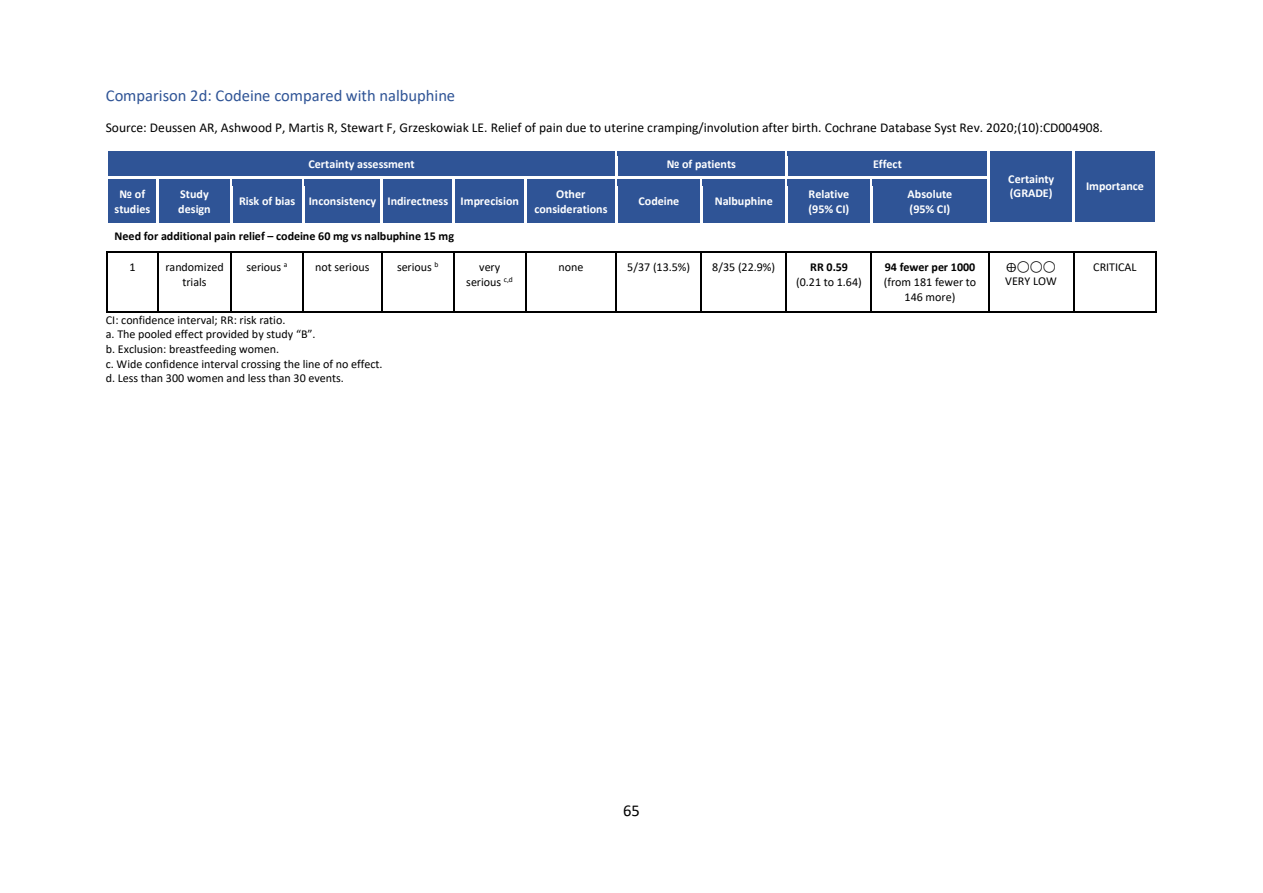
<style>
.page{position:relative;width:1263px;height:893px;background:#fff}
.page>*{position:absolute;margin:0;border:0;box-sizing:border-box;transform-origin:0 0}
.t1{font:16.5px "Calibri";color:#2f5496}
.t2{font:16.5px "Calibri";color:#000}
.t3{font:13.5px "Calibri";color:#000}
.t4{font:12px/14.5px "Calibri";letter-spacing:-.005em;color:#000;text-align:center}
.t5{font:700 12px/14.7px "Calibri";color:#fff}
.t6{font:700 12px "Calibri";color:#000}
.s1{font-weight:700}
.s2{font-family:"Cambria Math"}
</style>
<div class="page">
<div style="left:112px;top:157px;width:498px;height:14px;background:#2f5496"></div>
<div style="left:617px;top:151px;width:168px;height:26px;background:#2f5496"></div>
<div style="left:787px;top:151px;width:200px;height:26px;background:#2f5496"></div>
<div style="left:990px;top:151px;width:83px;height:70px;background:#2f5496"></div>
<div style="left:1075px;top:151px;width:80px;height:70px;background:#2f5496"></div>
<div style="left:108px;top:151px;width:507px;height:6px;background:#2f5496"></div>
<div style="left:107px;top:171px;width:509px;height:6px;background:#2f5496"></div>
<hr style="left:106px;top:157px;width:2px;height:20px;background:#fff">
<hr style="left:615px;top:157px;width:2px;height:20px;background:#fff">
<div style="left:108px;top:181px;width:49px;height:40px;background:#2f5496"></div>
<div style="left:159px;top:181px;width:71px;height:40px;background:#2f5496"></div>
<div style="left:232px;top:181px;width:70px;height:40px;background:#2f5496"></div>
<div style="left:304px;top:181px;width:77px;height:40px;background:#2f5496"></div>
<div style="left:383px;top:181px;width:70px;height:40px;background:#2f5496"></div>
<div style="left:455px;top:181px;width:70px;height:40px;background:#2f5496"></div>
<div style="left:527px;top:181px;width:88px;height:40px;background:#2f5496"></div>
<div style="left:617px;top:181px;width:83px;height:40px;background:#2f5496"></div>
<div style="left:702px;top:181px;width:83px;height:40px;background:#2f5496"></div>
<div style="left:787px;top:181px;width:83px;height:40px;background:#2f5496"></div>
<div style="left:872px;top:181px;width:115px;height:40px;background:#2f5496"></div>
<div style="left:108px;top:179px;width:49px;height:8px;background:#2f5496"></div>
<div style="left:159px;top:179px;width:71px;height:8px;background:#2f5496"></div>
<div style="left:232px;top:179px;width:70px;height:8px;background:#2f5496"></div>
<div style="left:304px;top:179px;width:77px;height:8px;background:#2f5496"></div>
<div style="left:383px;top:179px;width:70px;height:8px;background:#2f5496"></div>
<div style="left:455px;top:179px;width:70px;height:8px;background:#2f5496"></div>
<div style="left:527px;top:179px;width:88px;height:8px;background:#2f5496"></div>
<div style="left:617px;top:179px;width:83px;height:8px;background:#2f5496"></div>
<div style="left:702px;top:179px;width:83px;height:8px;background:#2f5496"></div>
<div style="left:787px;top:179px;width:83px;height:8px;background:#2f5496"></div>
<div style="left:872px;top:179px;width:115px;height:8px;background:#2f5496"></div>
<div style="left:107px;top:216px;width:51px;height:7px;background:#2f5496"></div>
<hr style="left:106px;top:187px;width:2px;height:36px;background:#fff">
<div style="left:158px;top:216px;width:73px;height:7px;background:#2f5496"></div>
<hr style="left:157px;top:187px;width:2px;height:36px;background:#fff">
<div style="left:231px;top:216px;width:72px;height:7px;background:#2f5496"></div>
<hr style="left:230px;top:187px;width:2px;height:36px;background:#fff">
<div style="left:303px;top:216px;width:79px;height:7px;background:#2f5496"></div>
<hr style="left:302px;top:187px;width:2px;height:36px;background:#fff">
<div style="left:382px;top:216px;width:72px;height:7px;background:#2f5496"></div>
<hr style="left:381px;top:187px;width:2px;height:36px;background:#fff">
<div style="left:454px;top:216px;width:72px;height:7px;background:#2f5496"></div>
<hr style="left:453px;top:187px;width:2px;height:36px;background:#fff">
<div style="left:526px;top:216px;width:90px;height:7px;background:#2f5496"></div>
<hr style="left:525px;top:187px;width:2px;height:36px;background:#fff">
<div style="left:616px;top:216px;width:85px;height:7px;background:#2f5496"></div>
<hr style="left:615px;top:187px;width:2px;height:36px;background:#fff">
<div style="left:701px;top:216px;width:85px;height:7px;background:#2f5496"></div>
<hr style="left:700px;top:187px;width:2px;height:36px;background:#fff">
<div style="left:786px;top:216px;width:85px;height:7px;background:#2f5496"></div>
<hr style="left:785px;top:187px;width:2px;height:36px;background:#fff">
<div style="left:871px;top:216px;width:117px;height:7px;background:#2f5496"></div>
<hr style="left:870px;top:187px;width:2px;height:36px;background:#fff">
<hr style="left:987px;top:187px;width:3px;height:36px;background:#fff">
<svg style="left:106px;top:251px;width:3px;height:9px"></svg>
<hr style="left:109px;top:251px;width:48px;height:1px;background:#000">
<hr style="left:158px;top:251px;width:73px;height:1px;background:#000">
<hr style="left:232px;top:251px;width:71px;height:1px;background:#000">
<hr style="left:304px;top:251px;width:77px;height:1px;background:#000">
<hr style="left:382px;top:251px;width:71px;height:1px;background:#000">
<hr style="left:454px;top:251px;width:71px;height:1px;background:#000">
<hr style="left:526px;top:251px;width:90px;height:1px;background:#000">
<hr style="left:617px;top:251px;width:84px;height:1px;background:#000">
<hr style="left:702px;top:251px;width:84px;height:1px;background:#000">
<hr style="left:787px;top:251px;width:84px;height:1px;background:#000">
<hr style="left:872px;top:251px;width:116px;height:1px;background:#000">
<hr style="left:989px;top:251px;width:84px;height:1px;background:#000">
<hr style="left:1074px;top:251px;width:82px;height:1px;background:#000">
<hr style="left:106px;top:260px;width:1px;height:51px;background:#000">
<hr style="left:107px;top:311px;width:50px;height:1px;background:#000">
<hr style="left:157px;top:260px;width:1px;height:51px;background:#000">
<hr style="left:158px;top:311px;width:73px;height:1px;background:#000">
<hr style="left:231px;top:260px;width:1px;height:51px;background:#000">
<hr style="left:232px;top:311px;width:71px;height:1px;background:#000">
<hr style="left:303px;top:260px;width:1px;height:51px;background:#000">
<hr style="left:304px;top:311px;width:77px;height:1px;background:#000">
<hr style="left:381px;top:260px;width:1px;height:51px;background:#000">
<hr style="left:382px;top:311px;width:71px;height:1px;background:#000">
<hr style="left:453px;top:260px;width:1px;height:51px;background:#000">
<hr style="left:454px;top:311px;width:71px;height:1px;background:#000">
<hr style="left:525px;top:260px;width:1px;height:51px;background:#000">
<hr style="left:526px;top:311px;width:90px;height:1px;background:#000">
<hr style="left:616px;top:260px;width:1px;height:51px;background:#000">
<hr style="left:617px;top:311px;width:84px;height:1px;background:#000">
<hr style="left:701px;top:260px;width:1px;height:51px;background:#000">
<hr style="left:702px;top:311px;width:84px;height:1px;background:#000">
<hr style="left:786px;top:260px;width:1px;height:51px;background:#000">
<hr style="left:787px;top:311px;width:84px;height:1px;background:#000">
<hr style="left:871px;top:260px;width:1px;height:51px;background:#000">
<hr style="left:872px;top:311px;width:116px;height:1px;background:#000">
<hr style="left:988px;top:260px;width:1px;height:51px;background:#000">
<hr style="left:989px;top:311px;width:84px;height:1px;background:#000">
<hr style="left:1073px;top:260px;width:1px;height:51px;background:#000">
<hr style="left:1074px;top:311px;width:82px;height:1px;background:#000">
<hr style="left:1156px;top:260px;width:1px;height:51px;background:#000">
<p class="t1" style="left:106px;top:88px;width:351px">Comparison 2d: Codeine compared with nalbuphine</p>
<p class="t3" style="left:106px;top:121px;width:998px">Source: Deussen AR, Ashwood P, Martis R, Stewart F, Grzeskowiak LE. Relief of pain due to uterine cramping/involution after birth. Cochrane Database Syst Rev. 2020;(10):CD004908.</p>
<p class="t5" style="left:308px;top:158px;width:108px">Certainty assessment</p>
<p class="t5" style="left:667px;top:158px;width:71px">№ of patients</p>
<p class="t5" style="left:873px;top:158px;width:30px">Effect</p>
<p class="t5" style="left:1008px;top:173px;width:47px">Certainty</p>
<p class="t5" style="left:1010px;top:187px;width:44px">(GRADE)</p>
<p class="t5" style="left:1086px;top:180px;width:59px">Importance</p>
<p class="t5" style="left:115px;top:187px;width:37px;text-align:center">№ of studies</p>
<p class="t5" style="left:178px;top:187px;width:34px">Study design</p>
<p class="t5" style="left:239px;top:195px;width:58px">Risk of bias</p>
<p class="t5" style="left:309px;top:195px;width:69px">Inconsistency</p>
<p class="t5" style="left:387px;top:195px;width:62px">Indirectness</p>
<p class="t5" style="left:461px;top:195px;width:60px">Imprecision</p>
<p class="t5" style="left:534px;top:187px;width:75px;text-align:center">Other considerations</p>
<p class="t5" style="left:638px;top:195px;width:42px">Codeine</p>
<p class="t5" style="left:715px;top:195px;width:60px">Nalbuphine</p>
<p class="t5" style="left:808px;top:187px;width:42px">Relative (95% CI)</p>
<p class="t5" style="left:908px;top:187px;width:46px">Absolute (95% CI)</p>
<p class="t6" style="left:115px;top:231px;width:341px">Need for additional pain relief – codeine 60 mg vs nalbuphine 15 mg</p>
<p class="t4" style="left:129px;top:261px;width:8px">1</p>
<p class="t4" style="left:165px;top:261px;width:60px">randomized trials</p>
<p class="t4" style="left:246px;top:261px;width:43px">serious <sup>a</sup></p>
<p class="t4" style="left:315px;top:261px;width:56px">not serious</p>
<p class="t4" style="left:397px;top:261px;width:43px">serious <sup>b</sup></p>
<p class="t4" style="left:466px;top:261px;width:48px">very serious <sup>c,d</sup></p>
<p class="t4" style="left:558px;top:261px;width:26px">none</p>
<p class="t4" style="left:627px;top:261px;width:64px">5/37 (13.5%)</p>
<p class="t4" style="left:712px;top:261px;width:64px">8/35 (22.9%)</p>
<p class="t4" style="left:796px;top:261px;width:67px"><span class="s1">RR 0.59 </span>(0.21 to 1.64)</p>
<p class="t4" style="left:884px;top:261px;width:94px"><span class="s1">94 fewer per 1000 </span>(from 181 fewer to<br>146 more)</p>
<p class="t4" style="left:1005px;top:261px;width:53px;line-height:14.1px;text-align:left"><span class="s2">⨁◯◯◯<br></span>VERY LOW</p>
<p class="t4" style="left:1093px;top:261px;width:45px">CRITICAL</p>
<p class="t4" style="left:106px;top:313px;width:181px">CI: confidence interval; RR: risk ratio.</p>
<p class="t4" style="left:106px;top:328px;width:211px">a. The pooled effect provided by study “B”.</p>
<p class="t4" style="left:106px;top:343px;width:175px">b. Exclusion: breastfeeding women.</p>
<p class="t4" style="left:106px;top:357px;width:278px">c. Wide confidence interval crossing the line of no effect.</p>
<p class="t4" style="left:106px;top:372px;width:239px">d. Less than 300 women and less than 30 events.</p>
<h1 class="t2" style="left:623px;top:803px;width:18px">65</h1>
</div>
